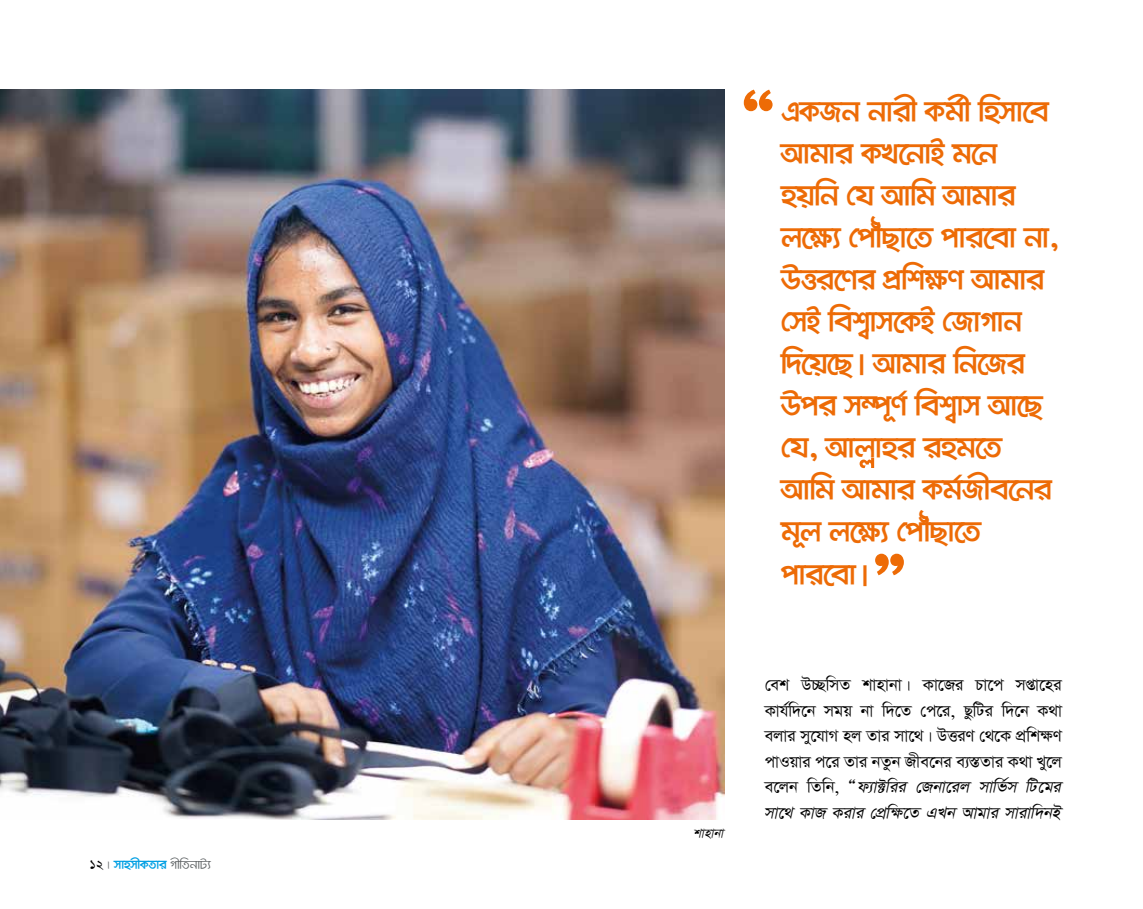
<style>
.page{position:relative;width:1143px;height:909px;background:#fff}
.page>*{position:absolute;margin:0;border:0;box-sizing:border-box;transform-origin:0 0}
.t1{font:700 36px/42px "Kongsho MJ";color:#ed6b06}
.t2{font:19.5px/25.5px "Sutonny MJ";color:#000;text-align:justify}
.t3{font:700 15px "Kongsho MJ";color:#009fe3}
.t4{font:italic 15px "Sutonny MJ";color:#000}
.s1{font-family:"Sutonny MJ";font-weight:400;color:#000}
.s2{font-family:"Sutonny MJ";font-weight:400;color:#5c6062}
.s3{font-weight:400;color:#5c6062}
.s4{font-style:italic}
</style>
<div class="page">
<img style="left:0;top:90px;width:724px;height:729px">
<svg style="left:743px;top:90px;width:29px;height:21px"></svg>
<svg style="left:875px;top:553px;width:29px;height:22px"></svg>
<svg style="left:859px;top:457px;width:15px;height:11px"></svg>
<p class="t3" style="left:90px;top:854px;width:123px"><span class="s1">12</span><span class="s2">|</span> mvnmxKZvi <span class="s3">MXWZBVU¨</span></p>
<p class="t4" style="left:694px;top:824px;width:32px">KVNVBV</p>
<h1 class="t1" style="left:781px;top:92px;width:279px">GKRb bvix Kg©x wnmv‡e<br>Avgvi KL‡bvB g‡b nqwb †h Avwg Avgvi j‡¶¨ †cŠuQv‡Z cvi‡ev bv,<br>DËi‡Yi cÖwk¶Y Avgvi †mB wek¦vm‡KB †RvMvb w`‡q‡Q| Avgvi wb‡Ri<br>Dci m¤ú~Y© wek¦vm Av‡Q †h, Avjvni ing‡Z<br>Avwg Avgvi Kg©Rxe‡bi g~j j‡¶¨ †cŠuQv‡Z cvi‡ev|</h1>
<p class="t2" style="left:765px;top:673px;width:299px">†EK D”QWMZ KVNVBV| KV‡RI PV‡C MßV‡NI KVH©W`‡B MGQ BV W`‡Z †C‡I, QZWUI W`‡B K_V EJVI MY‡HVM NJ ZVI MV‡_| DËIY †_‡K CÖWK¶Y CVIQVI C‡I ZVI BZZB RXE‡BI E¨¯ÍZVI K_V LY‡J E‡JB WZWB, <span class="s4">ÒD¨V±WII †RBV‡IJ MVWF©M WU‡GI MV‡_ KVR KIVI †CÖW¶‡Z GLB AVGVI MVIVW`BB</span></p>
</div>
